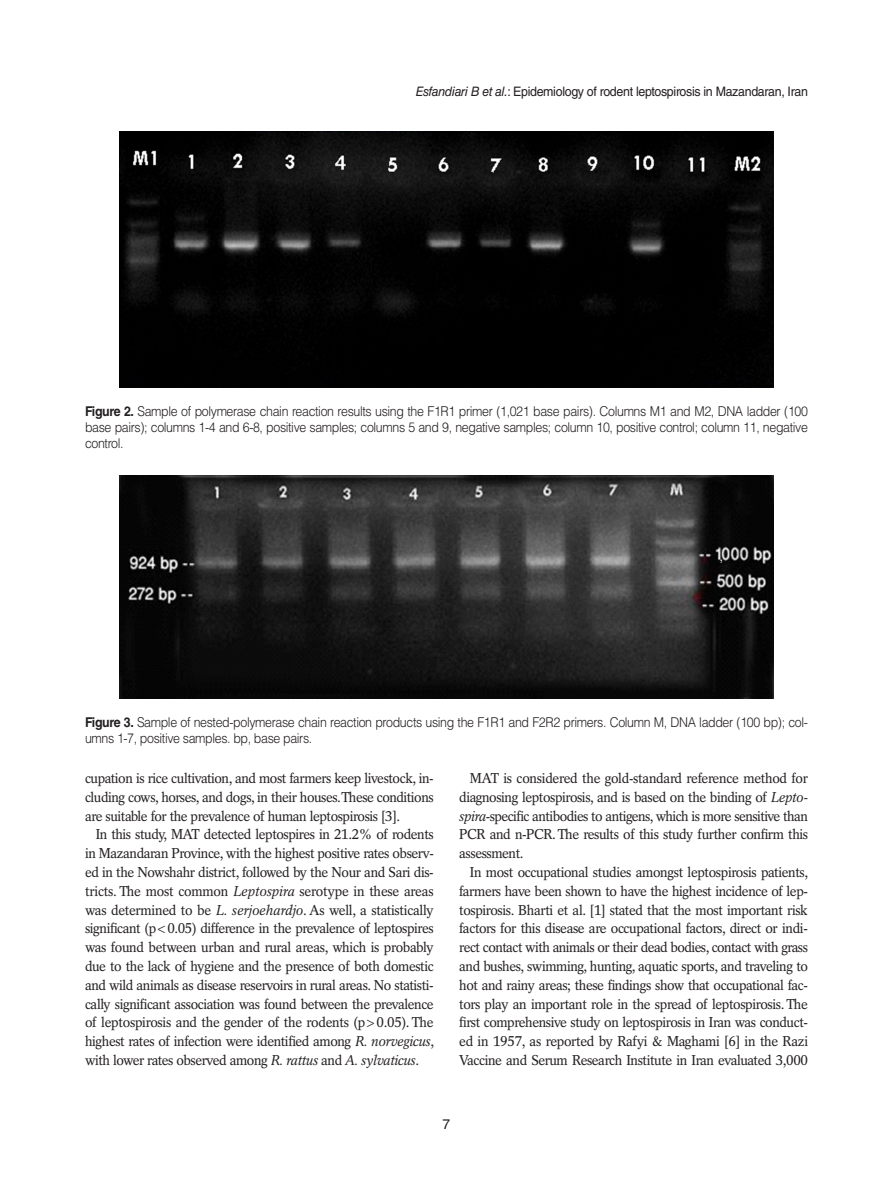
<style>
.page{position:relative;width:893px;height:1191px;background:#fff}
.page>*{position:absolute;margin:0;border:0;box-sizing:border-box;transform-origin:0 0}
.t1{font:15px "Dotum";color:#fff}
.본문{font:14.25px/18.8px "Rotation LT Std";letter-spacing:-.03em;color:#231f20;text-align:justify;scale:.95 1}
.t2{font:13.95px "Helvetica LT Std";color:#231f20}
.표_제목__그림_설명{font:300 13.5px/16.2px "Helvetica LT Std";letter-spacing:-.03em;color:#231f20;text-align:justify;scale:.92 1}
.t3{font:13.05px "Helvetica LT Std";letter-spacing:-.025em;color:#231f20;scale:.95 1}
.s1{font-style:italic}
.s2{font-weight:700}
</style>
<div class="page">
<img style="left:119px;top:132px;width:655px;height:255px">
<img style="left:119px;top:476px;width:655px;height:222px">
<p class="t3" style="left:416px;top:84px;width:414px"><span class="s1">Esfandiari B et al.</span>: Epidemiology of rodent leptospirosis in Mazandaran, Iran</p>
<p class="표_제목__그림_설명" style="left:85px;top:403px;width:787px"><span class="s2">Figure 2.</span> Sample of polymerase chain reaction results using the F1R1 primer (1,021 base pairs). Columns M1 and M2, DNA ladder (100 base pairs); columns 1-4 and 6-8, positive samples; columns 5 and 9, negative samples; column 10, positive control; column 11, negative control.</p>
<p class="t1" style="left:719px;top:548px;width:7px">,</p>
<p class="표_제목__그림_설명" style="left:85px;top:714px;width:787px"><span class="s2">Figure 3.</span> Sample of nested-polymerase chain reaction products using the F1R1 and F2R2 primers. Column M, DNA ladder (100 bp); col&shy;umns 1-7, positive samples. bp, base pairs.</p>
<p class="본문" style="left:85px;top:768px;width:369px">cupation is rice cultivation, and most farmers keep livestock, in&shy;cluding cows, horses, and dogs, in their houses. These conditions are suitable for the prevalence of human leptospirosis [3].</p>
<p class="본문" style="left:85px;top:825px;width:369px;text-indent:11px">In this study, MAT detected leptospires in 21.2% of rodents in Mazandaran Province, with the highest positive rates observ&shy;ed in the Nowshahr district, followed by the Nour and Sari dis&shy;tricts. The most common <span class="s1">Leptospira</span> serotype in these areas was determined to be <span class="s1">L. serjoehardjo</span>. As well, a statistically significant (p&lt; 0.05) difference in the prevalence of leptospires was found between urban and rural areas, which is probably due to the lack of hygiene and the presence of both domestic and wild animals as disease reservoirs in rural areas. No statisti&shy;cally significant association was found between the prevalence of leptospirosis and the gender of the rodents (p&gt;0.05). The highest rates of infection were identified among <span class="s1">R. norvegicus</span>, with lower rates observed among <span class="s1">R. rattus</span> and <span class="s1">A. sylvaticus</span>.</p>
<p class="본문" style="left:459px;top:768px;width:369px;text-indent:11px">MAT is considered the gold-standard reference method for diagnosing leptospirosis, and is based on the binding of <span class="s1">Lepto&shy;spira</span>-specific antibodies to antigens, which is more sensitive than PCR and n-PCR. The results of this study further confirm this assessment.</p>
<p class="본문" style="left:459px;top:862px;width:369px;text-indent:11px">In most occupational studies amongst leptospirosis patients, farmers have been shown to have the highest incidence of lep&shy;tospirosis. Bharti et al. [1] stated that the most important risk factors for this disease are occupational factors, direct or indi&shy;rect contact with animals or their dead bodies, contact with grass and bushes, swimming, hunting, aquatic sports, and traveling to hot and rainy areas; these findings show that occupational fac&shy;tors play an important role in the spread of leptospirosis. The first comprehensive study on leptospirosis in Iran was conduct&shy;ed in 1957, as reported by Rafyi &amp; Maghami [6] in the Razi Vaccine and Serum Research Institute in Iran evaluated 3,000</p>
<p class="t2" style="left:443px;top:1116px;width:9px">7</p>
</div>
